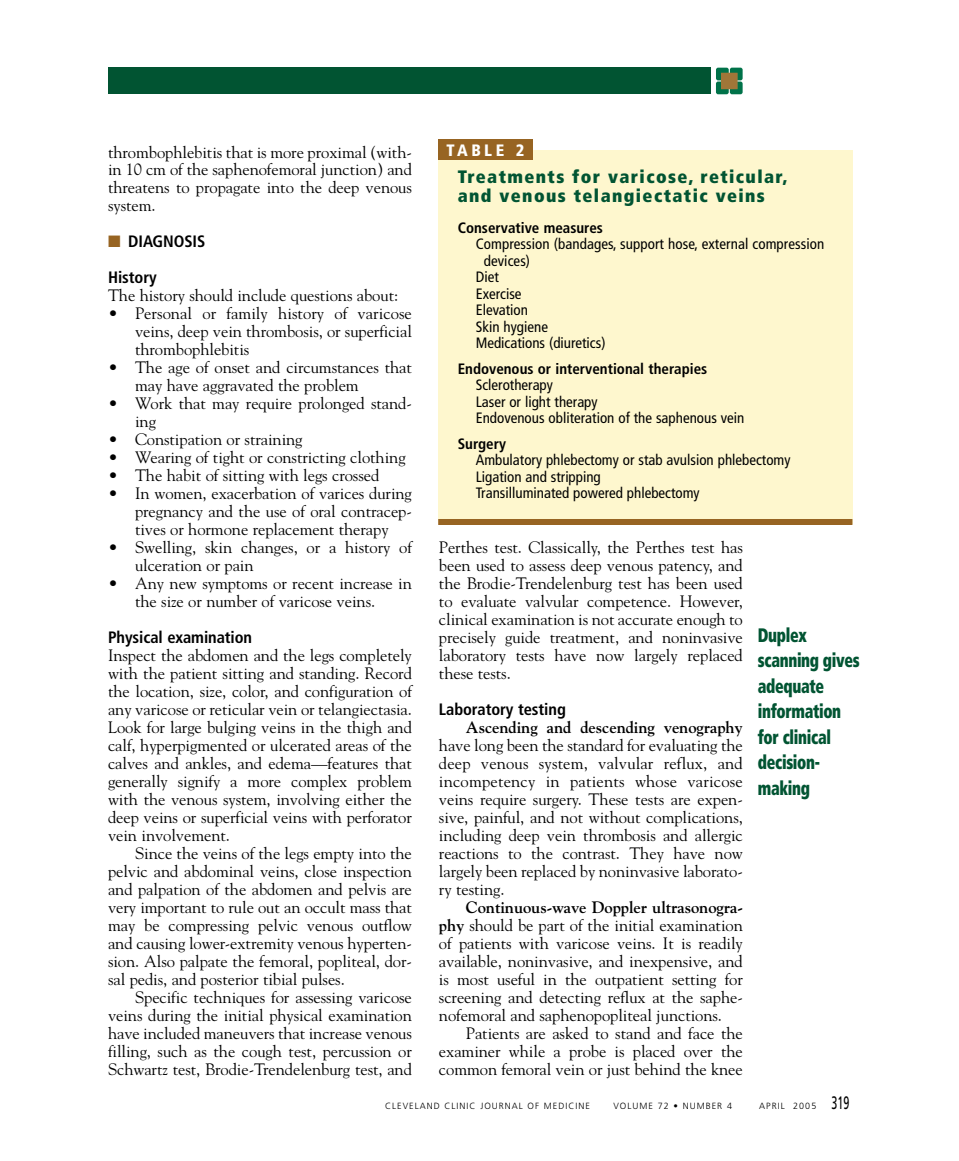
<style>
.page{position:relative;width:959px;height:1161px;background:#fff}
.page>*{position:absolute;margin:0;border:0;box-sizing:border-box;transform-origin:0 0}
.t1{font:900 condensed 19.5px/25.5px "Frutiger";letter-spacing:-.02em;color:#015432;scale:.8 1}
.t2{font:900 condensed 18px/19.5px "Frutiger";letter-spacing:.08em;color:#015432}
.t3{font:16.5px/18px "Goudy";letter-spacing:-.005em;color:#000;text-align:justify}
.t4{font:700 condensed 16.5px/36px "Frutiger";letter-spacing:-.005em;color:#000}
.t5{font:700 16.5px "Goudy";letter-spacing:-.005em;color:#000}
.t6{font:900 condensed 16.5px "Frutiger";letter-spacing:.21em;color:#fff}
.t7{font:condensed 15px/16.5px "Frutiger";color:#000}
.t8{font:700 condensed 15px "Frutiger";color:#000}
.t9{font:300 9px "Frutiger";letter-spacing:.11em;color:#000}
.s1{color:#976422}
.s2{font-weight:700}
.s3{font-weight:400;font-size:18px}
</style>
<div class="page">
<svg style="left:717px;top:67px;width:26px;height:28px"></svg>
<svg style="left:716px;top:68px;width:26px;height:26px"></svg>
<div style="left:721px;top:73px;width:16px;height:16px;background:#a17638"></div>
<div style="left:108px;top:68px;width:603px;height:26px;background:#015432"></div>
<div style="left:438px;top:150px;width:414px;height:373px;background:#fef7ce"></div>
<div style="left:438px;top:140px;width:94px;height:20px;background:#976422"></div>
<div style="left:438px;top:519px;width:414px;height:6px;background:#976422"></div>
<p class="t3" style="left:108px;top:144px;width:305px">thrombophlebitis that is more proximal (with&shy;in 10 cm of the saphenofemoral junction) and threatens to propagate into the deep venous system.</p>
<p class="t4" style="left:108px;top:225px;width:99px"><span class="s1">■</span> DIAGNOSIS<br>History</p>
<p class="t3" style="left:108px;top:288px;width:292px">The history should include questions about:</p>
<p class="t3" style="left:135px;top:306px;width:278px;text-indent:-27px">• Personal or family history of varicose veins, deep vein thrombosis, or superficial thrombophlebitis</p>
<p class="t3" style="left:135px;top:360px;width:278px;text-indent:-27px">• The age of onset and circumstances that may have aggravated the problem</p>
<p class="t3" style="left:135px;top:396px;width:278px;text-indent:-27px">• Work that may require prolonged stand&shy;ing</p>
<p class="t3" style="left:108px;top:432px;width:196px">• Constipation or straining</p>
<p class="t3" style="left:108px;top:450px;width:299px">• Wearing of tight or constricting clothing</p>
<p class="t3" style="left:108px;top:468px;width:273px">• The habit of sitting with legs crossed</p>
<p class="t3" style="left:135px;top:486px;width:278px;text-indent:-27px">• In women, exacerbation of varices during pregnancy and the use of oral contracep&shy;tives or hormone replacement therapy</p>
<p class="t3" style="left:135px;top:540px;width:278px;text-indent:-27px">• Swelling, skin changes, or a history of ulceration or pain</p>
<p class="t3" style="left:108px;top:576px;width:305px;text-align:center">• Any new symptoms or recent increase in the size or number of varicose veins.</p>
<p class="t4" style="left:108px;top:621px;width:146px">Physical examination</p>
<p class="t3" style="left:108px;top:648px;width:305px">Inspect the abdomen and the legs completely with the patient sitting and standing. Record the location, size, color, and configuration of any varicose or reticular vein or telangiectasia.<br>Look for large bulging veins in the thigh and calf, hyperpigmented or ulcerated areas of the calves and ankles, and edema—features that generally signify a more complex problem with the venous system, involving either the deep veins or superficial veins with perforator vein involvement.</p>
<p class="t3" style="left:108px;top:846px;width:305px;text-indent:27px">Since the veins of the legs empty into the pelvic and abdominal veins, close inspection and palpation of the abdomen and pelvis are very important to rule out an occult mass that may be compressing pelvic venous outflow and causing lower-extremity venous hyperten&shy;sion. Also palpate the femoral, popliteal, dor&shy;sal pedis, and posterior tibial pulses.</p>
<p class="t3" style="left:108px;top:990px;width:305px;text-indent:27px">Specific techniques for assessing varicose veins during the initial physical examination have included maneuvers that increase venous filling, such as the cough test, percussion or Schwartz test, Brodie-Trendelenburg test, and</p>
<p class="t6" style="left:446px;top:144px;width:79px">TABLE 2</p>
<p class="t2" style="left:458px;top:168px;width:331px">Treatments for varicose, reticular, and venous telangiectatic veins</p>
<p class="t8" style="left:458px;top:221px;width:147px">Conservative measures</p>
<p class="t7" style="left:476px;top:237px;width:350px">Compression (bandages, support hose, external compression</p>
<p class="t7" style="left:484px;top:253px;width:48px">devices)</p>
<p class="t7" style="left:476px;top:270px;width:25px">Diet</p>
<p class="t7" style="left:476px;top:286px;width:47px">Exercise</p>
<p class="t7" style="left:476px;top:303px;width:54px">Elevation</p>
<p class="t7" style="left:476px;top:319px;width:74px">Skin hygiene</p>
<p class="t7" style="left:476px;top:336px;width:131px">Medications (diuretics)</p>
<p class="t8" style="left:458px;top:362px;width:251px">Endovenous or interventional therapies</p>
<p class="t7" style="left:476px;top:378px;width:270px">Sclerotherapy<br>Laser or light therapy<br>Endovenous obliteration of the saphenous vein</p>
<p class="t8" style="left:458px;top:437px;width:50px">Surgery</p>
<p class="t7" style="left:476px;top:453px;width:316px">Ambulatory phlebectomy or stab avulsion phlebectomy<br>Ligation and stripping<br>Transilluminated powered phlebectomy</p>
<p class="t3" style="left:439px;top:540px;width:305px">Perthes test. Classically, the Perthes test has been used to assess deep venous patency, and the Brodie-Trendelenburg test has been used to evaluate valvular competence. However, clinical examination is not accurate enough to precisely guide treatment, and noninvasive laboratory tests have now largely replaced these tests.</p>
<p class="t4" style="left:439px;top:693px;width:128px">Laboratory testing</p>
<p class="t5" style="left:466px;top:721px;width:278px">Ascending and descending venography</p>
<p class="t3" style="left:439px;top:738px;width:305px">have long been the standard for evaluating the deep venous system, valvular reflux, and incompetency in patients whose varicose veins require surgery. These tests are expen&shy;sive, painful, and not without complications, including deep vein thrombosis and allergic reactions to the contrast. They have now largely been replaced by noninvasive laborato&shy;ry testing.</p>
<p class="t3" style="left:439px;top:900px;width:305px;text-indent:27px"><span class="s2">Continuous-wave Doppler ultrasonogra&shy;phy</span> should be part of the initial examination of patients with varicose veins. It is readily available, noninvasive, and inexpensive, and is most useful in the outpatient setting for screening and detecting reflux at the saphe&shy;nofemoral and saphenopopliteal junctions.</p>
<p class="t3" style="left:439px;top:1026px;width:305px;text-indent:27px">Patients are asked to stand and face the examiner while a probe is placed over the common femoral vein or just behind the knee</p>
<p class="t1" style="left:758px;top:624px;width:129px">Duplex scanning gives adequate information for clinical decision&shy;making</p>
<p class="t9" style="left:385px;top:1102px;width:206px">CLEVELAND CLINIC JOURNAL OF MEDICINE</p>
<p class="t9" style="left:613px;top:1102px;width:120px">VOLUME 72 • NUMBER 4</p>
<p class="t9" style="left:759px;top:1102px;width:92px">APRIL 2005 <span class="s3">319</span></p>
</div>
